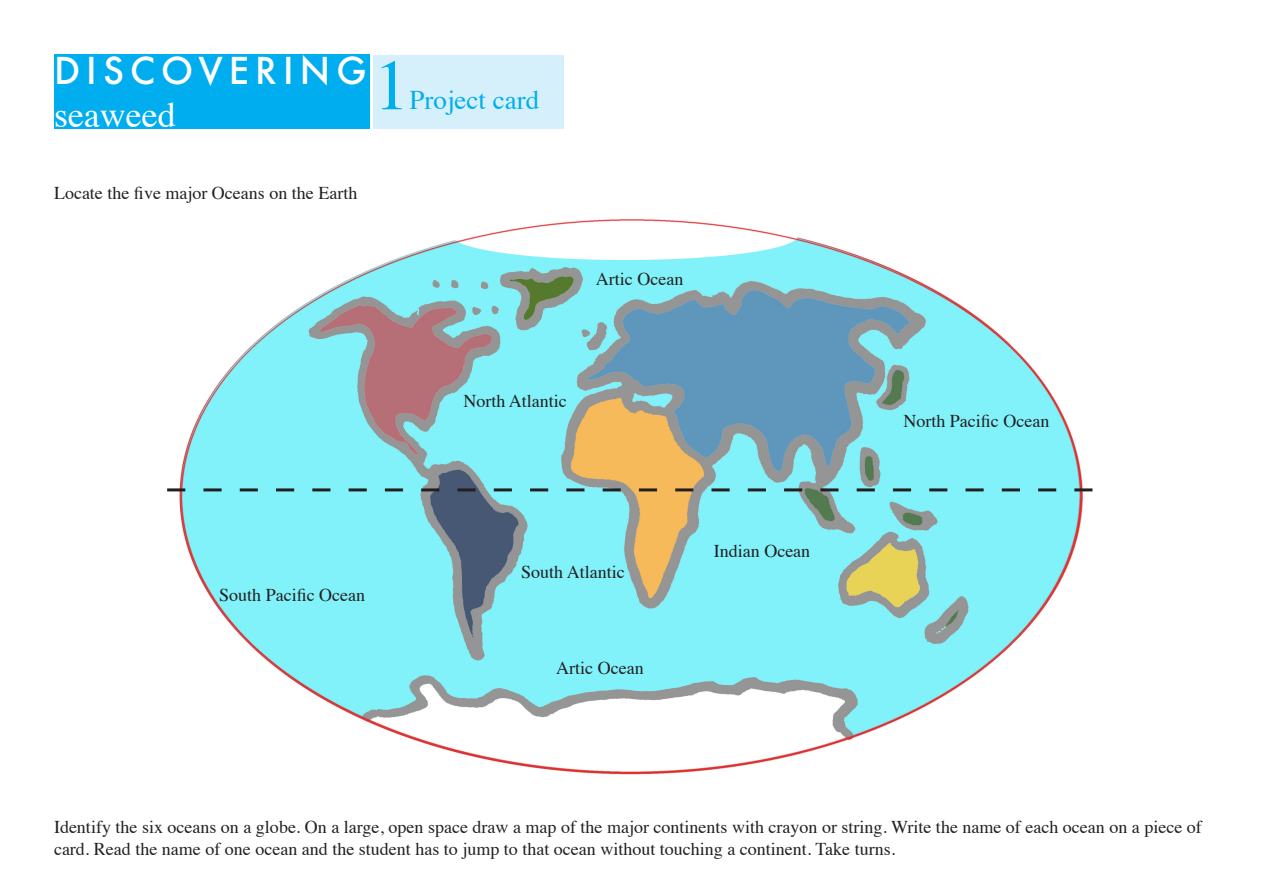
<style>
.page{position:relative;width:1263px;height:893px;background:#fff}
.page>*{position:absolute;margin:0;border:0;box-sizing:border-box;transform-origin:0 0}
.t1{font:72px "Times";color:#00aeef}
.t2{font:500 36px "Futura";letter-spacing:.17em;color:#fff}
.t3{font:36px "Times";color:#fff}
.t4{font:27px "Times";color:#00aeef}
.t5{font:18px/21.6px "Times";color:#231f20}
</style>
<div class="page">
<div style="left:374px;top:55px;width:190px;height:74px;background:#d6f0fb"></div>
<img style="left:167px;top:219px;width:926px;height:556px">
<svg style="left:167px;top:488px;width:925px;height:3px;background:#5b8a8b"></svg>
<div style="left:54px;top:54px;width:315px;height:75px;background:#00aeef"></div>
<p class="t2" style="left:54px;top:46px;width:314px">DISCOVERING</p>
<p class="t3" style="left:54px;top:81px;width:123px">seaweed</p>
<p class="t1" style="left:374px;top:18px;width:37px">1</p>
<p class="t4" style="left:410px;top:75px;width:131px">Project card</p>
<p class="t5" style="left:54px;top:180px;width:305px">Locate the five major Oceans on the Earth</p>
<p class="t5" style="left:596px;top:267px;width:89px">Artic Ocean</p>
<p class="t5" style="left:463px;top:389px;width:105px">North Atlantic</p>
<p class="t5" style="left:219px;top:583px;width:147px">South Pacific Ocean</p>
<p class="t5" style="left:521px;top:560px;width:105px">South Atlantic</p>
<p class="t5" style="left:556px;top:656px;width:89px">Artic Ocean</p>
<p class="t5" style="left:714px;top:539px;width:98px">Indian Ocean</p>
<p class="t5" style="left:903px;top:409px;width:147px">North Pacific Ocean</p>
<p class="t5" style="left:54px;top:815px;width:1149px">Identify the six oceans on a globe. On a large, open space draw a map of the major continents with crayon or string. Write the name of each ocean on a piece of card. Read the name of one ocean and the student has to jump to that ocean without touching a continent. Take turns.</p>
</div>
